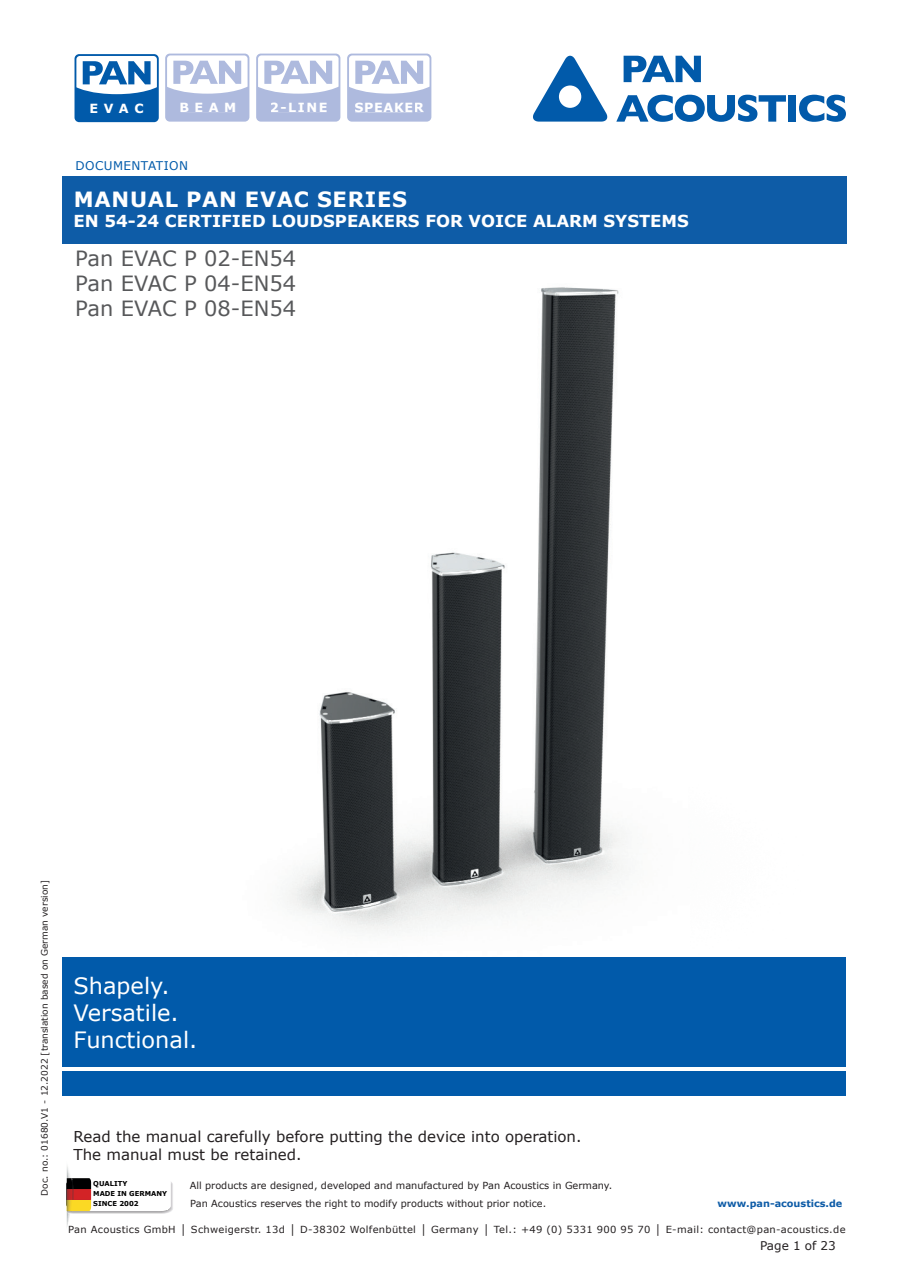
<style>
.page{position:relative;width:910px;height:1280px;background:#fff}
.page>*{position:absolute;margin:0;border:0;box-sizing:border-box;transform-origin:0 0}
.t1{font:22.5px/27px "Verdana";color:#fff}
.t2{font:21px/25.2px "Verdana";color:#57585a;text-align:justify}
.t3{font:700 21px "Verdana";letter-spacing:.035em;color:#fff}
.t4{font:700 16.5px "Verdana";color:#fff}
.t5{font:15px/18px "Verdana";color:#231f20}
.t6{font:700 12.75px "Verdana";letter-spacing:.125em;color:#fff}
.t7{font:700 12.75px "Verdana";letter-spacing:.05em;color:#fff}
.t8{font:12px "Verdana";letter-spacing:.035em;color:#015aaa}
.t9{font:12px "Verdana";color:#231f20}
.t10{font:9.75px "Verdana";color:#231f20}
.t11{font:9.75px "Verdana";letter-spacing:.03em;color:#231f20}
.t12{font:700 9.75px "Verdana";color:#0e5ca7}
.t13{font:9px "Verdana";color:#231f20}
.t14{font:700 6.75px/10.4px "Verdana";color:#000001}
</style>
<div class="page">
<img style="left:67px;top:1166px;width:3px;height:60px">
<svg style="left:67px;top:1170px;width:106px;height:44px"></svg>
<div style="left:63px;top:177px;width:784px;height:68px;background:#0e5ca7"></div>
<svg style="left:624px;top:56px;width:77px;height:26px"></svg>
<svg style="left:616px;top:95px;width:170px;height:27px"></svg>
<div style="left:788px;top:95px;width:8px;height:27px;background:#015aaa"></div>
<svg style="left:799px;top:95px;width:47px;height:27px"></svg>
<svg style="left:533px;top:55px;width:75px;height:67px"></svg>
<svg style="left:165px;top:54px;width:84px;height:68px"></svg>
<div style="left:181px;top:103px;width:54px;height:9px;background:#aebade"></div>
<svg style="left:256px;top:54px;width:84px;height:68px"></svg>
<div style="left:271px;top:103px;width:56px;height:9px;background:#aebade"></div>
<svg style="left:347px;top:54px;width:84px;height:68px"></svg>
<div style="left:355px;top:103px;width:57px;height:9px;background:#aebade"></div>
<div style="left:415px;top:103px;width:9px;height:9px;background:#aebade"></div>
<svg style="left:75px;top:54px;width:84px;height:68px"></svg>
<img style="left:319px;top:287px;width:305px;height:568px">
<img style="left:287px;top:855px;width:336px;height:77px">
<div style="left:63px;top:957px;width:783px;height:109px;background:#015aaa"></div>
<div style="left:63px;top:1071px;width:783px;height:25px;background:#015aaa"></div>
<h3 class="t6" style="left:90px;top:99px;width:55px">EVAC</h3>
<h3 class="t6" style="left:179px;top:98px;width:58px">BEAM</h3>
<h3 class="t6" style="left:270px;top:98px;width:59px">2-LINE</h3>
<h3 class="t7" style="left:355px;top:98px;width:71px">SPEAKER</h3>
<p class="t8" style="left:75px;top:157px;width:114px">DOCUMENTATION</p>
<h2 class="t3" style="left:74px;top:185px;width:335px">MANUAL PAN EVAC SERIES</h2>
<h3 class="t4" style="left:73px;top:209px;width:617px">EN 54-24 CERTIFIED LOUDSPEAKERS FOR VOICE ALARM SYSTEMS</h3>
<h2 class="t2" style="left:75px;top:245px;width:222px">Pan EVAC P 02-EN54<br>Pan EVAC P 04-EN54<br>Pan EVAC P 08-EN54</h2>
<p class="t13" style="left:39px;top:1196px;width:317px;rotate:-90deg">Doc. no.: 01680.V1 - 12.2022 [translation based on German version]</p>
<h1 class="t1" style="left:73px;top:972px;width:125px">Shapely.<br>Versatile.<br>Functional.</h1>
<h3 class="t5" style="left:73px;top:1127px;width:510px">Read the manual carefully before putting the device into operation.<br>The manual must be retained.</h3>
<p class="t14" style="left:93px;top:1178px;width:75px">QUALITY<br>MADE IN GERMANY<br>SINCE 2002</p>
<p class="t11" style="left:68px;top:1222px;width:779px">Pan Acoustics GmbH │ Schweigerstr. 13d │ D-38302 Wolfenbüttel │ Germany │ Tel.: +49 (0) 5331 900 95 70 │ E-mail: contact@pan-acoustics.de</p>
<p class="t10" style="left:190px;top:1179px;width:424px">All products are designed, developed and manufactured by Pan Acoustics in Germany.</p>
<p class="t10" style="left:190px;top:1196px;width:357px">Pan Acoustics reserves the right to modify products without prior notice.</p>
<p class="t12" style="left:718px;top:1197px;width:126px">www.pan-acoustics.de</p>
<p class="t9" style="left:760px;top:1237px;width:77px">Page 1 of 23</p>
</div>
